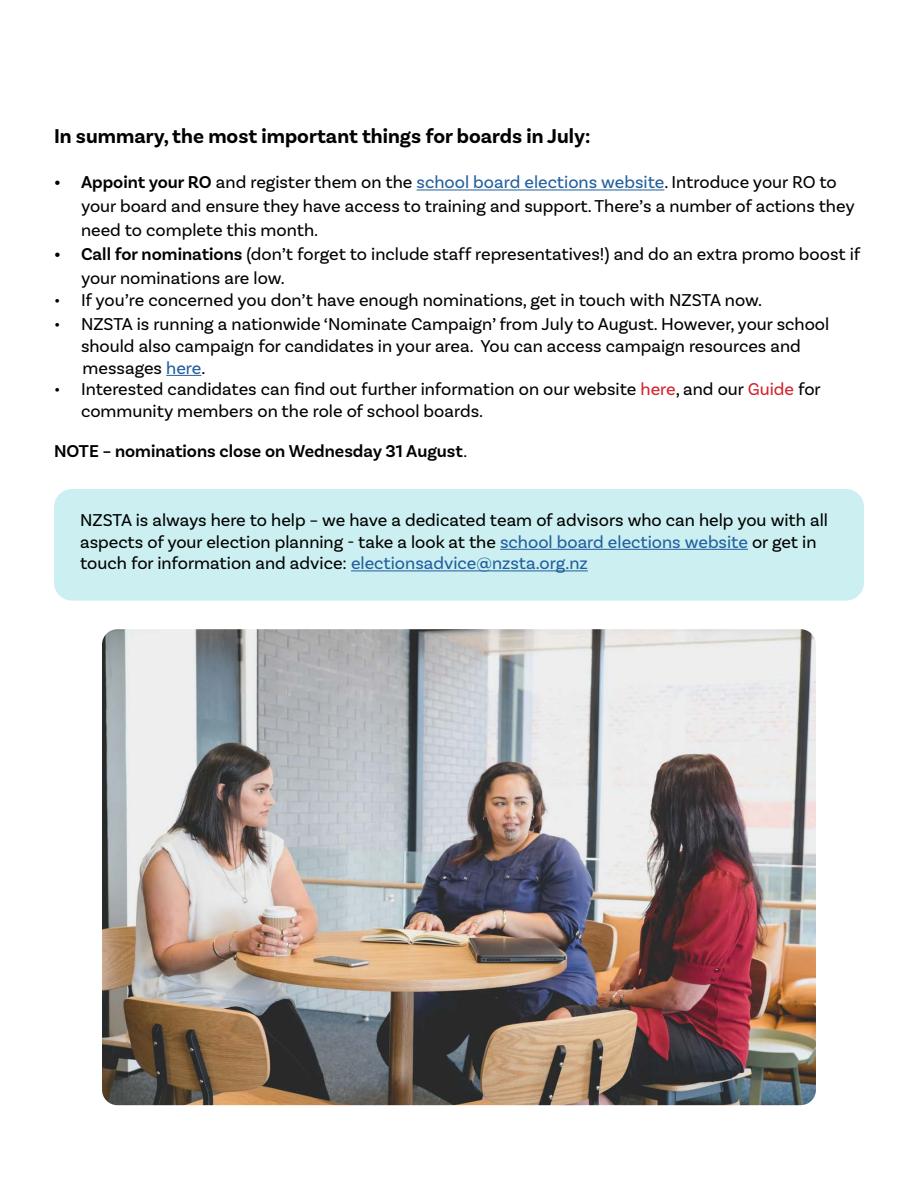
<style>
.page{position:relative;width:918px;height:1188px;background:#fff}
.page>*{position:absolute;margin:0;border:0;box-sizing:border-box;transform-origin:0 0}
.t1{font:700 21px "Basic Sans";color:#000}
.t2{font:18px/21.6px "Basic Sans";color:#000}
.t3{font:600 18px "Basic Sans";color:#000}
.s1{font-weight:600}
.s2{color:#215e9e}
.s3{color:#d2232a}
.s4{font-family:"Arial";font-weight:400}
</style>
<div class="page">
<hr style="left:417px;top:190px;width:247px;height:1px;background:#215e9e">
<hr style="left:166px;top:375px;width:35px;height:1px;background:#215e9e">
<div style="left:54px;top:489px;width:810px;height:112px;background:#ccf0f1;border-radius:18px"></div>
<hr style="left:500px;top:549px;width:248px;height:1px;background:#215e9e">
<hr style="left:351px;top:570px;width:237px;height:1px;background:#215e9e">
<img style="left:102px;top:629px;width:714px;height:476px">
<p class="t1" style="left:54px;top:123px;width:538px">In summary, the most important things for boards in July:</p>
<p class="t2" style="left:81px;top:170px;width:775px;line-height:24px;text-indent:-27px"><span class="s1">• Appoint your RO</span> and register them on the <span class="s2">school board elections website</span>. Introduce your RO to your board and ensure they have access to training and support. There’s a number of actions they need to complete this month.</p>
<p class="t2" style="left:81px;top:242px;width:781px;line-height:24px;text-indent:-27px"><span class="s1">• Call for nominations</span> (don’t forget to include staff representatives!) and do an extra promo boost if your nominations are low.</p>
<p class="t2" style="left:54px;top:289px;width:710px">• If you’re concerned you don’t have enough nominations, get in touch with NZSTA now.</p>
<p class="t2" style="left:81px;top:313px;width:750px;text-indent:-27px">• NZSTA is running a nationwide ‘Nominate Campaign’ from July to August. However, your school should also campaign for candidates in your area. You can access campaign resources and messages <span class="s2">here</span>.</p>
<p class="t2" style="left:81px;top:378px;width:741px;text-indent:-27px">• Interested candidates can find out further information on our website <span class="s3">here</span>, and our <span class="s3">Guide</span> for community members on the role of school boards.</p>
<p class="t3" style="left:54px;top:440px;width:415px">NOTE – nominations close on Wednesday 31 August<span class="s4">.</span></p>
<p class="t2" style="left:80px;top:509px;width:749px">NZSTA is always here to help – we have a dedicated team of advisors who can help you with all aspects of your election planning - take a look at the <span class="s2">school board elections website</span> or get in touch for information and advice: <span class="s2">electionsadvice@nzsta.org.nz</span></p>
</div>
